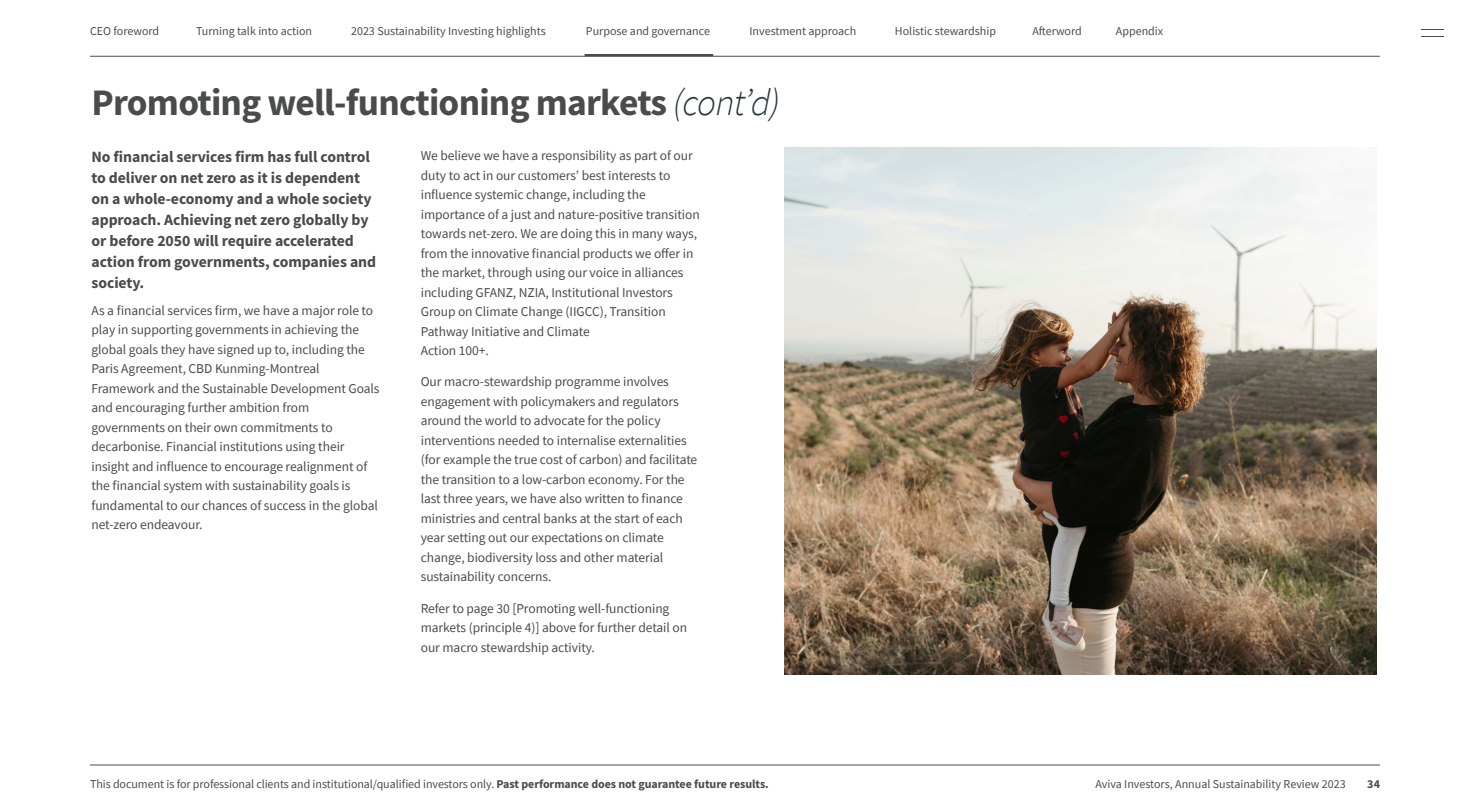
<style>
.page{position:relative;width:1470px;height:810px;background:#fff}
.page>*{position:absolute;margin:0;border:0;box-sizing:border-box;transform-origin:0 0}
.t1{font:700 37.5px "Source Sans Pro";letter-spacing:-.02em;color:#4a4c4c}
.t2{font:700 15.75px/21px "Source Sans Pro";letter-spacing:-.005em;color:#4a4c4c}
.t3{font:13.5px/19.5px "Source Sans Pro";letter-spacing:-.005em;color:#4a4c4c}
.t4{font:12px "Source Sans Pro";color:#4a4c4c}
.t5{font:700 12px "Source Sans Pro";color:#4a4c4c}
.s1{font-weight:300;font-style:italic;color:#29373e}
.s2{font-weight:700}
</style>
<div class="page">
<hr style="left:90px;top:765px;width:1290px;height:1px;background:#4a4c4c">
<hr style="left:585px;top:54px;width:128px;height:2px;background:#4a4c4c">
<img style="left:784px;top:148px;width:593px;height:527px">
<hr style="left:90px;top:56px;width:889px;height:1px;background:#4a4c4c">
<hr style="left:979px;top:56px;width:337px;height:1px;background:#4a4c4c">
<hr style="left:1316px;top:56px;width:64px;height:1px;background:#4a4c4c">
<svg style="left:1421px;top:36px;width:23px;height:1px"></svg>
<svg style="left:1421px;top:29px;width:23px;height:1px"></svg>
<p class="t4" style="left:90px;top:24px;width:71px">CEO foreword</p>
<p class="t4" style="left:196px;top:24px;width:118px">Turning talk into action</p>
<p class="t4" style="left:351px;top:24px;width:196px">2023 Sustainability Investing highlights</p>
<p class="t4" style="left:586px;top:24px;width:126px">Purpose and governance</p>
<p class="t4" style="left:749px;top:24px;width:108px">Investment approach</p>
<p class="t4" style="left:895px;top:24px;width:103px">Holistic stewardship</p>
<p class="t4" style="left:1032px;top:24px;width:51px">Afterword</p>
<p class="t4" style="left:1116px;top:24px;width:49px">Appendix</p>
<h1 class="t1" style="left:92px;top:77px;width:690px">Promoting well-functioning markets <span class="s1">(cont’d)</span></h1>
<p class="t2" style="left:92px;top:146px;width:286px">No financial services firm has full control to deliver on net zero as it is dependent on a whole-economy and a whole society approach. Achieving net zero globally by or before 2050 will require accelerated action from governments, companies and society.</p>
<p class="t3" style="left:92px;top:300px;width:290px">As a financial services firm, we have a major role to play in supporting governments in achieving the global goals they have signed up to, including the Paris Agreement, CBD Kunming-Montreal Framework and the Sustainable Development Goals and encouraging further ambition from governments on their own commitments to decarbonise. Financial institutions using their insight and influence to encourage realignment of the financial system with sustainability goals is fundamental to our chances of success in the global net-zero endeavour.</p>
<p class="t3" style="left:421px;top:146px;width:281px">We believe we have a responsibility as part of our duty to act in our customers’ best interests to influence systemic change, including the importance of a just and nature-positive transition towards net-zero. We are doing this in many ways, from the innovative financial products we offer in the market, through using our voice in alliances including GFANZ, NZIA, Institutional Investors Group on Climate Change (IIGCC), Transition Pathway Initiative and Climate<br>Action 100+.</p>
<p class="t3" style="left:421px;top:372px;width:278px">Our macro-stewardship programme involves engagement with policymakers and regulators around the world to advocate for the policy interventions needed to internalise externalities (for example the true cost of carbon) and facilitate the transition to a low-carbon economy. For the last three years, we have also written to finance ministries and central banks at the start of each year setting out our expectations on climate change, biodiversity loss and other material sustainability concerns.</p>
<p class="t3" style="left:421px;top:599px;width:268px">Refer to page 30 [Promoting well-functioning markets (principle 4)] above for further detail on our macro stewardship activity.</p>
<p class="t4" style="left:90px;top:776px;width:680px">This document is for professional clients and institutional/qualified investors only. <span class="s2">Past performance does not guarantee future results.</span></p>
<p class="t4" style="left:1095px;top:776px;width:252px">Aviva Investors, Annual Sustainability Review 2023</p>
<p class="t5" style="left:1367px;top:775px;width:14px">34</p>
</div>
